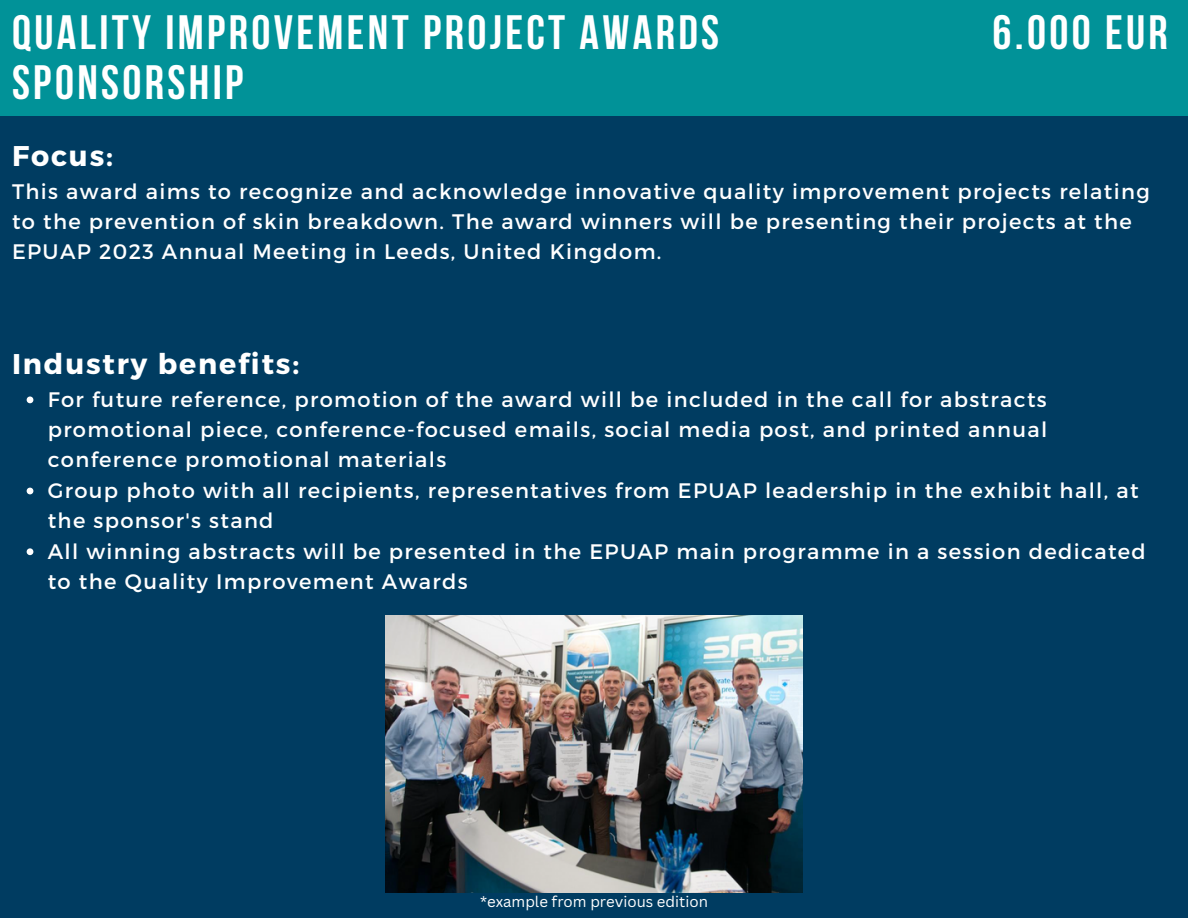
<style>
.page{position:relative;width:1188px;height:918px;background:#003c61}
.page>*{position:absolute;margin:0;border:0;box-sizing:border-box;transform-origin:0 0}
.t1{font:700 48px "Bebas Neue";letter-spacing:.07em;color:#fff}
.t2{font:700 28.5px "Montserrat";letter-spacing:.065em;color:#fff}
.t3{font:21px/30.3px "Montserrat";letter-spacing:.065em;color:#fff}
.t4{font:15px "Canva Sans";color:#fff}
</style>
<div class="page">
<div style="left:0;top:0;width:1188px;height:116px;background:#019298"></div>
<svg style="left:27px;top:397px;width:6px;height:6px"></svg>
<svg style="left:27px;top:488px;width:6px;height:6px"></svg>
<svg style="left:27px;top:548px;width:6px;height:7px"></svg>
<img style="left:386px;top:616px;width:417px;height:276px">
<p class="t1" style="left:12px;top:13px;width:709px">QUALITY IMPROVEMENT PROJECT AWARDS</p>
<p class="t1" style="left:993px;top:13px;width:177px">6.000 EUR</p>
<p class="t1" style="left:12px;top:63px;width:233px">SPONSORSHIP</p>
<p class="t2" style="left:12px;top:137px;width:102px">Focus:</p>
<p class="t3" style="left:12px;top:175px;width:1139px">This award aims to recognize and acknowledge innovative quality improvement projects relating to the prevention of skin breakdown. The award winners will be presenting their projects at the<br>EPUAP 2023 Annual Meeting in Leeds, United Kingdom.</p>
<p class="t2" style="left:12px;top:345px;width:289px">Industry benefits:</p>
<p class="t3" style="left:48px;top:383px;width:1001px;text-align:justify">For future reference, promotion of the award will be included in the call for abstracts promotional piece, conference-focused emails, social media post, and printed annual conference promotional materials</p>
<p class="t3" style="left:48px;top:474px;width:1092px">Group photo with all recipients, representatives from EPUAP leadership in the exhibit hall, at the sponsor's stand</p>
<p class="t3" style="left:48px;top:535px;width:1100px">All winning abstracts will be presented in the EPUAP main programme in a session dedicated to the Quality Improvement Awards</p>
<p class="t4" style="left:480px;top:891px;width:229px">*example from previous edition</p>
</div>
